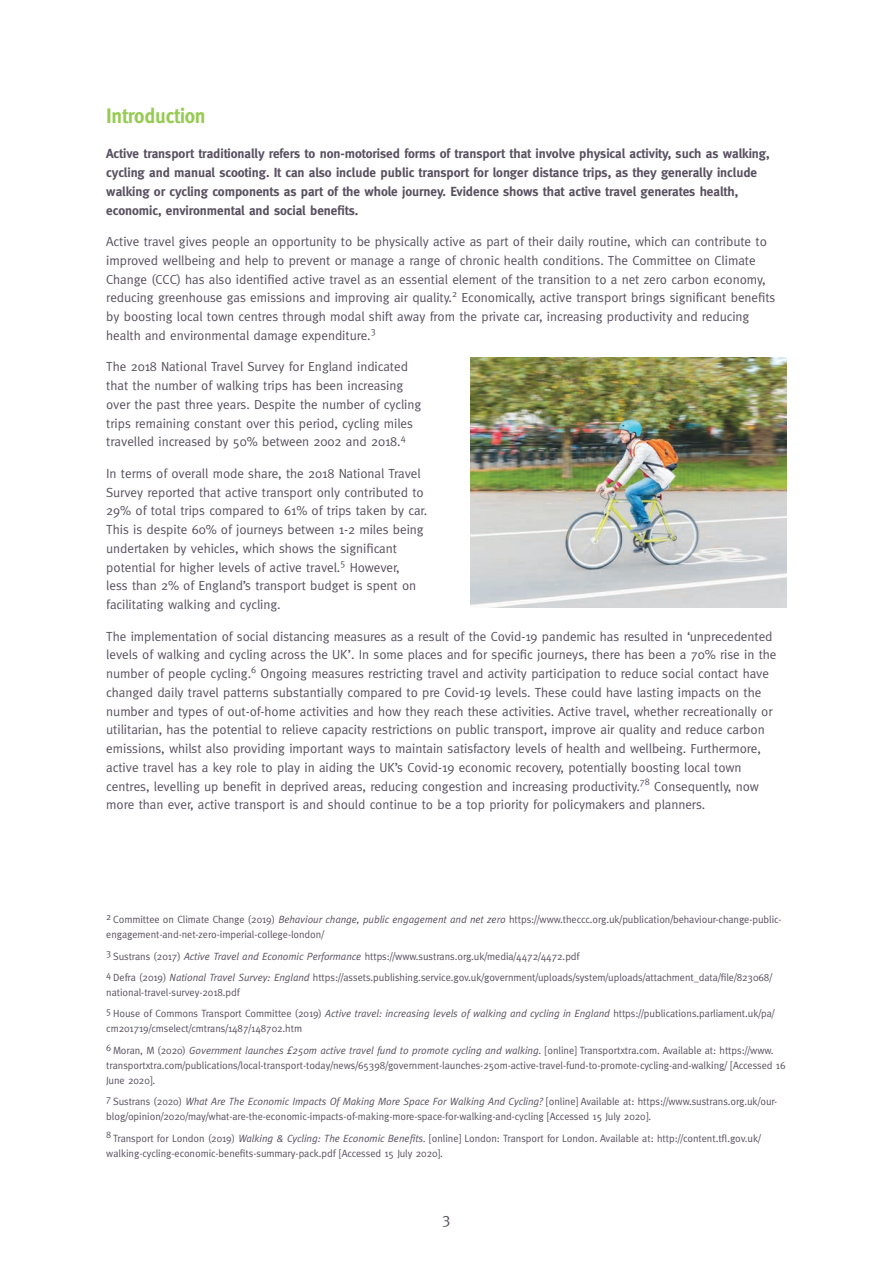
<style>
.page{position:relative;width:893px;height:1263px;background:#fff}
.page>*{position:absolute;margin:0;border:0;box-sizing:border-box;transform-origin:0 0}
.t1{font:700 21px "Meta";letter-spacing:-.01em;color:#96cb52;scale:.95 1}
.t2{font:15.75px "Meta";color:#595060}
.t3{font:13.2px/18.8px "Meta";letter-spacing:-.005em;color:#595060}
.t4{font:700 13.2px/18.8px "Meta";letter-spacing:-.005em;color:#595060}
.t5{font:10.5px/15px "Meta";letter-spacing:-.005em;color:#595060}
.s1{font-style:italic}
</style>
<div class="page">
<img style="left:470px;top:357px;width:317px;height:251px">
<h1 class="t1" style="left:106px;top:103px;width:106px">Introduction</h1>
<p class="t4" style="left:106px;top:144px;width:665px">Active transport traditionally refers to non-motorised forms of transport that involve physical activity, such as walking, cycling and manual scooting. It can also include public transport for longer distance trips, as they generally include walking or cycling components as part of the whole journey. Evidence shows that active travel generates health, economic, environmental and social benefits.</p>
<p class="t3" style="left:106px;top:232px;width:671px">Active travel gives people an opportunity to be physically active as part of their daily routine, which can contribute to improved wellbeing and help to prevent or manage a range of chronic health conditions. The Committee on Climate Change (CCC) has also identified active travel as an essential element of the transition to a net zero carbon economy, reducing greenhouse gas emissions and improving air quality.<sup>2</sup> Economically, active transport brings significant benefits by boosting local town centres through modal shift away from the private car, increasing productivity and reducing health and environmental damage expenditure.<sup>3</sup></p>
<p class="t3" style="left:106px;top:357px;width:317px">The 2018 National Travel Survey for England indicated that the number of walking trips has been increasing over the past three years. Despite the number of cycling trips remaining constant over this period, cycling miles travelled increased by 50% between 2002 and 2018.<sup>4</sup></p>
<p class="t3" style="left:106px;top:464px;width:322px">In terms of overall mode share, the 2018 National Travel Survey reported that active transport only contributed to 29% of total trips compared to 61% of trips taken by car.<br>This is despite 60% of journeys between 1-2 miles being undertaken by vehicles, which shows the significant potential for higher levels of active travel.<sup>5</sup> However,<br>less than 2% of England’s transport budget is spent on facilitating walking and cycling.</p>
<p class="t3" style="left:106px;top:627px;width:672px">The implementation of social distancing measures as a result of the Covid-19 pandemic has resulted in ‘unprecedented levels of walking and cycling across the UK’. In some places and for specific journeys, there has been a 70% rise in the number of people cycling.<sup>6</sup> Ongoing measures restricting travel and activity participation to reduce social contact have changed daily travel patterns substantially compared to pre Covid-19 levels. These could have lasting impacts on the number and types of out-of-home activities and how they reach these activities. Active travel, whether recreationally or utilitarian, has the potential to relieve capacity restrictions on public transport, improve air quality and reduce carbon emissions, whilst also providing important ways to maintain satisfactory levels of health and wellbeing. Furthermore, active travel has a key role to play in aiding the UK’s Covid-19 economic recovery, potentially boosting local town centres, levelling up benefit in deprived areas, reducing congestion and increasing productivity.<sup>78</sup> Consequently, now more than ever, active transport is and should continue to be a top priority for policymakers and planners.</p>
<p class="t5" style="left:106px;top:912px;width:677px"><sup>2</sup> Committee on Climate Change (2019) <span class="s1">Behaviour change, public engagement and net zero</span> https://www.theccc.org.uk/publication/behaviour-change-public&shy;engagement-and-net-zero-imperial-college-london/</p>
<p class="t5" style="left:106px;top:945px;width:667px;line-height:21.5px"><sup>3</sup> Sustrans (2017) <span class="s1">Active Travel and Economic Performance</span> https://www.sustrans.org.uk/media/4472/4472.pdf<br><sup>4</sup> Defra (2019) <span class="s1">National Travel Survey: England</span> https://assets.publishing.service.gov.uk/government/uploads/system/uploads/attachment_data/file/823068/</p>
<p class="t5" style="left:106px;top:982px;width:670px;line-height:21.3px">national-travel-survey-2018.pdf<br><sup>5</sup> House of Commons Transport Committee (2019) <span class="s1">Active travel: increasing levels of walking and cycling in England</span> https://publications.parliament.uk/pa/</p>
<p class="t5" style="left:106px;top:1018px;width:669px;line-height:21.3px">cm201719/cmselect/cmtrans/1487/148702.htm<br><sup>6</sup> Moran, M (2020) <span class="s1">Government launches £250m active travel fund to promote cycling and walking.</span> [online] Transportxtra.com. Available at: https://www.</p>
<p class="t5" style="left:106px;top:1057px;width:681px">transportxtra.com/publications/local-transport-today/news/65398/government-launches-250m-active-travel-fund-to-promote-cycling-and-walking/ [Accessed 16<br>June 2020].</p>
<p class="t5" style="left:106px;top:1094px;width:672px"><sup>7</sup> Sustrans (2020) <span class="s1">What Are The Economic Impacts Of Making More Space For Walking And Cycling?</span> [online] Available at: https://www.sustrans.org.uk/our&shy;blog/opinion/2020/may/what-are-the-economic-impacts-of-making-more-space-for-walking-and-cycling [Accessed 15 July 2020].</p>
<p class="t5" style="left:106px;top:1130px;width:656px"><sup>8</sup> Transport for London (2019) <span class="s1">Walking &amp; Cycling: The Economic Benefits.</span> [online] London: Transport for London. Available at: http://content.tfl.gov.uk/ walking-cycling-economic-benefits-summary-pack.pdf [Accessed 15 July 2020].</p>
<p class="t2" style="left:442px;top:1210px;width:10px">3</p>
</div>
